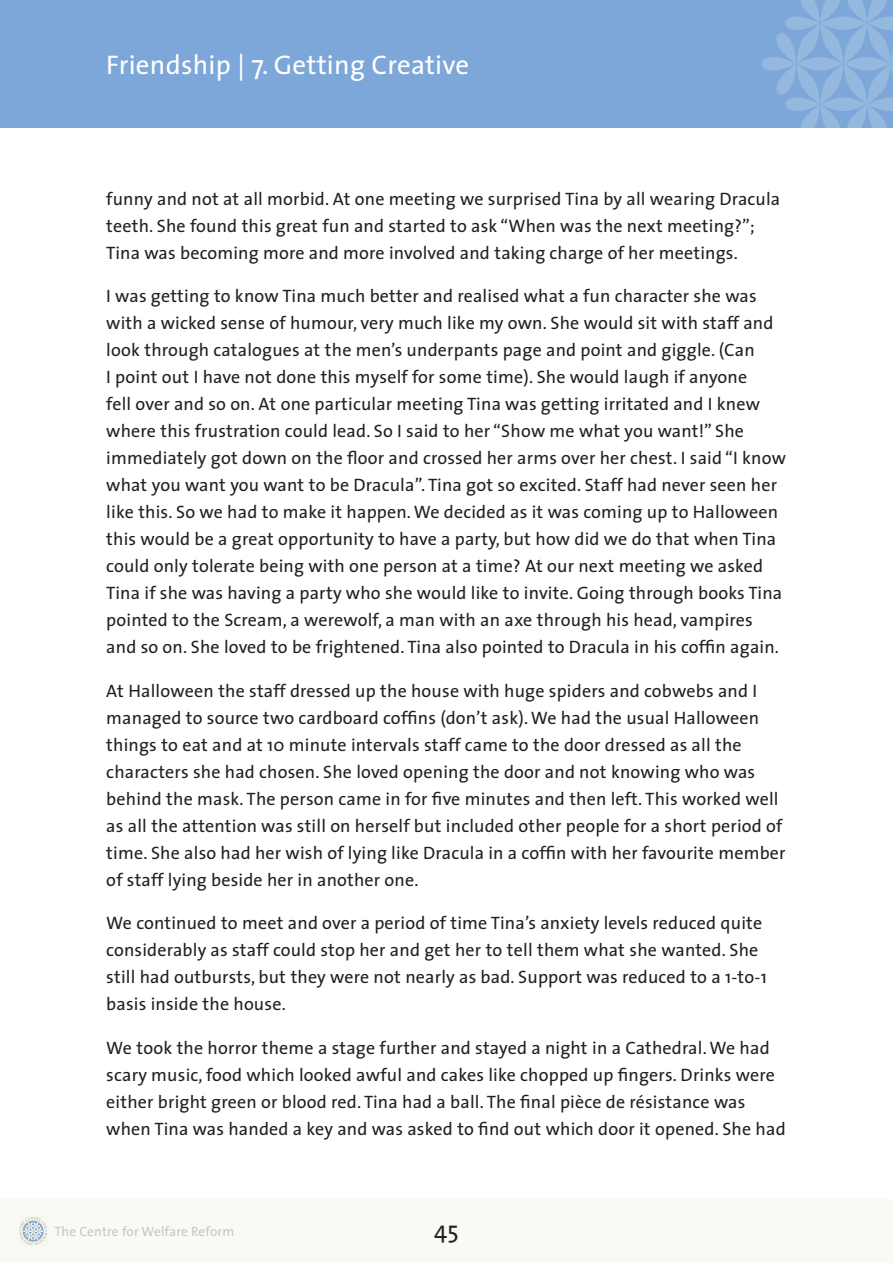
<style>
.page{position:relative;width:893px;height:1263px;background:#fff}
.page>*{position:absolute;margin:0;border:0;box-sizing:border-box;transform-origin:0 0}
.t1{font:27px "The Sans";letter-spacing:.01em;color:#fff}
.t2{font:24px "The Sans";color:#231f20}
.t3{font:18px/27px "The Sans";letter-spacing:.01em;color:#231f20}
.t4{font:13.5px "The Sans";letter-spacing:.01em;color:#939598}
</style>
<div class="page">
<div style="left:0;top:0;width:893px;height:128px;background:#7ca7d8"></div>
<div style="left:0;top:1199px;width:893px;height:64px;background:#fafaf5"></div>
<svg style="left:761px;top:0;width:132px;height:128px"></svg>
<svg style="left:19px;top:1217px;width:28px;height:28px"></svg>
<h1 class="t1" style="left:106px;top:42px;width:364px">Friendship | 7. Getting Creative</h1>
<p class="t3" style="left:106px;top:184px;width:675px">funny and not at all morbid. At one meeting we surprised Tina by all wearing Dracula teeth. She found this great fun and started to ask “When was the next meeting?”;<br>Tina was becoming more and more involved and taking charge of her meetings.</p>
<p class="t3" style="left:106px;top:282px;width:681px">I was getting to know Tina much better and realised what a fun character she was with a wicked sense of humour, very much like my own. She would sit with staff and look through catalogues at the men’s underpants page and point and giggle. (Can<br>I point out I have not done this myself for some time). She would laugh if anyone<br>fell over and so on. At one particular meeting Tina was getting irritated and I knew where this frustration could lead. So I said to her “Show me what you want!” She immediately got down on the floor and crossed her arms over her chest. I said “I know what you want you want to be Dracula”. Tina got so excited. Staff had never seen her like this. So we had to make it happen. We decided as it was coming up to Halloween this would be a great opportunity to have a party, but how did we do that when Tina could only tolerate being with one person at a time? At our next meeting we asked Tina if she was having a party who she would like to invite. Going through books Tina pointed to the Scream, a werewolf, a man with an axe through his head, vampires and so on. She loved to be frightened. Tina also pointed to Dracula in his coffin again.</p>
<p class="t3" style="left:106px;top:676px;width:681px">At Halloween the staff dressed up the house with huge spiders and cobwebs and I managed to source two cardboard coffins (don’t ask). We had the usual Halloween things to eat and at 10 minute intervals staff came to the door dressed as all the characters she had chosen. She loved opening the door and not knowing who was behind the mask. The person came in for five minutes and then left. This worked well as all the attention was still on herself but included other people for a short period of time. She also had her wish of lying like Dracula in a coffin with her favourite member of staff lying beside her in another one.</p>
<p class="t3" style="left:106px;top:909px;width:662px">We continued to meet and over a period of time Tina’s anxiety levels reduced quite considerably as staff could stop her and get her to tell them what she wanted. She still had outbursts, but they were not nearly as bad. Support was reduced to a 1-to-1 basis inside the house.</p>
<p class="t3" style="left:106px;top:1033px;width:681px">We took the horror theme a stage further and stayed a night in a Cathedral. We had scary music, food which looked awful and cakes like chopped up fingers. Drinks were either bright green or blood red. Tina had a ball. The final pièce de résistance was when Tina was handed a key and was asked to find out which door it opened. She had</p>
<p class="t4" style="left:54px;top:1220px;width:181px">The Centre for Welfare Reform</p>
<h2 class="t2" style="left:434px;top:1210px;width:26px">45</h2>
</div>
